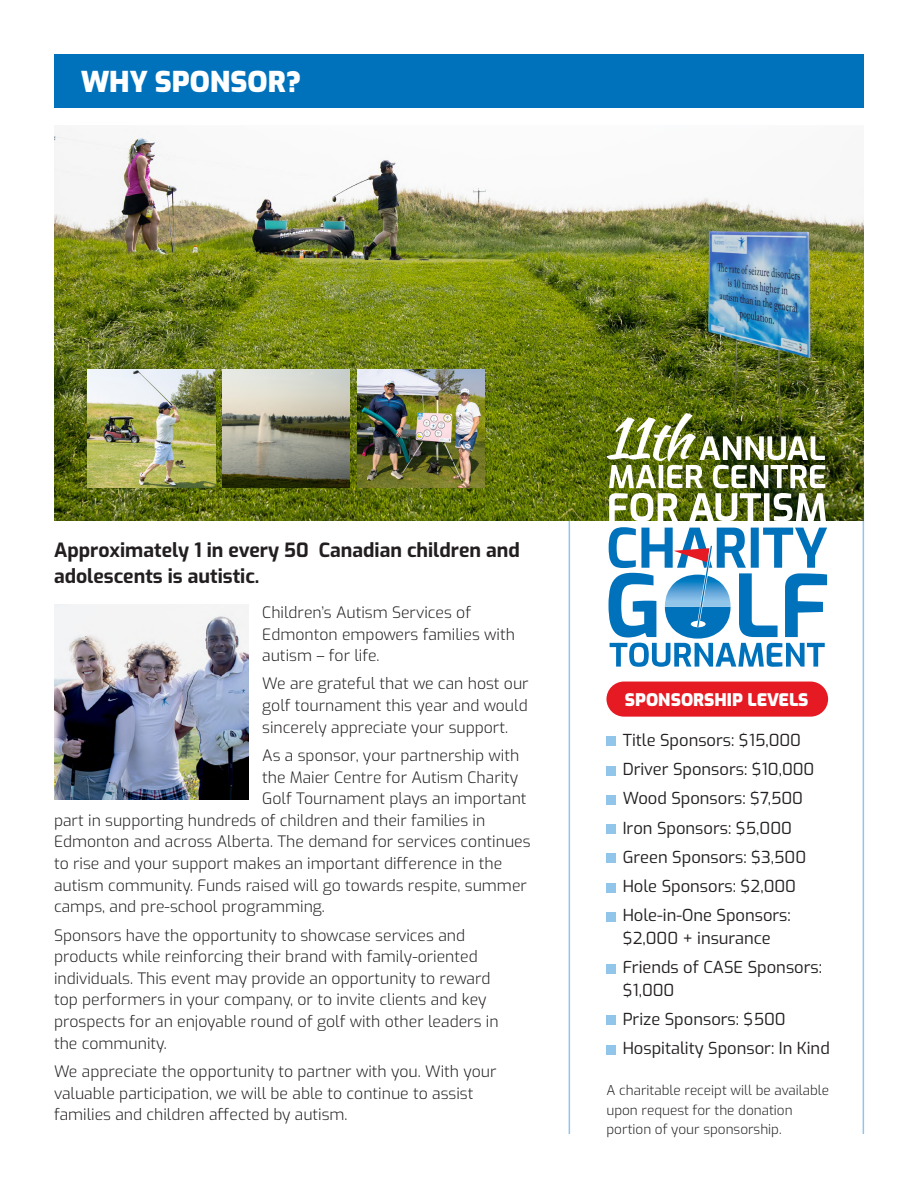
<style>
.page{position:relative;width:918px;height:1188px;background:#fff}
.page>*{position:absolute;margin:0;border:0;box-sizing:border-box;transform-origin:0 0}
.t1{font:900 28.5px "Exo";color:#fff}
.t2{font:700 19.5px/25.5px "Exo";color:#231f20}
.t3{font:900 17.25px "Exo";color:#fff}
.t4{font:16.5px/22.5px "Exo";color:#231f20}
.t5{font:300 15.75px/21.6px "Exo";color:#231f20}
.t6{font:300 13.5px/19.5px "Exo";color:#231f20}
</style>
<div class="page">
<hr style="left:569px;top:502px;width:1px;height:632px;background:#92c5ea">
<hr style="left:863px;top:502px;width:1px;height:632px;background:#92c5ea">
<div style="left:606px;top:682px;width:222px;height:35px;background:#e51a23;border-radius:18px"></div>
<div style="left:606px;top:737px;width:10px;height:9px;background:#92c5ea"></div>
<div style="left:606px;top:766px;width:10px;height:9px;background:#92c5ea"></div>
<div style="left:606px;top:795px;width:10px;height:9px;background:#92c5ea"></div>
<div style="left:606px;top:824px;width:10px;height:10px;background:#92c5ea"></div>
<div style="left:606px;top:854px;width:10px;height:9px;background:#92c5ea"></div>
<div style="left:606px;top:883px;width:10px;height:9px;background:#92c5ea"></div>
<div style="left:606px;top:912px;width:10px;height:9px;background:#92c5ea"></div>
<div style="left:606px;top:964px;width:10px;height:9px;background:#92c5ea"></div>
<div style="left:606px;top:1016px;width:10px;height:9px;background:#92c5ea"></div>
<div style="left:606px;top:1045px;width:10px;height:9px;background:#92c5ea"></div>
<img style="left:54px;top:132px;width:810px;height:388px">
<div style="left:54px;top:54px;width:810px;height:54px;background:#0072bc"></div>
<img style="left:54px;top:605px;width:195px;height:195px">
<svg style="left:609px;top:527px;width:218px;height:140px"></svg>
<img style="left:606px;top:413px;width:220px;height:108px">
<img style="left:88px;top:369px;width:127px;height:118px">
<img style="left:222px;top:369px;width:128px;height:118px">
<img style="left:357px;top:369px;width:128px;height:118px">
<p class="t1" style="left:81px;top:60px;width:222px">WHY SPONSOR?</p>
<p class="t2" style="left:54px;top:536px;width:467px">Approximately 1 in every 50 Canadian children and adolescents is autistic.</p>
<p class="t5" style="left:262px;top:601px;width:254px">Children’s Autism Services of<br>Edmonton empowers families with autism – for life.</p>
<p class="t5" style="left:262px;top:672px;width:268px;text-align:justify">We are grateful that we can host our golf tournament this year and would sincerely appreciate your support.</p>
<p class="t5" style="left:262px;top:744px;width:259px">As a sponsor, your partnership with</p>
<p class="t5" style="left:262px;top:765px;width:258px">the Maier Centre for Autism Charity</p>
<p class="t5" style="left:262px;top:787px;width:266px">Golf Tournament plays an important</p>
<p class="t5" style="left:54px;top:809px;width:433px">part in supporting hundreds of children and their families in</p>
<p class="t5" style="left:54px;top:830px;width:478px">Edmonton and across Alberta. The demand for services continues</p>
<p class="t5" style="left:54px;top:852px;width:450px">to rise and your support makes an important difference in the</p>
<p class="t5" style="left:54px;top:873px;width:474px">autism community. Funds raised will go towards respite, summer</p>
<p class="t5" style="left:54px;top:895px;width:272px">camps, and pre-school programming.</p>
<p class="t5" style="left:54px;top:923px;width:446px">Sponsors have the opportunity to showcase services and products while reinforcing their brand with family-oriented individuals. This event may provide an opportunity to reward top performers in your company, or to invite clients and key prospects for an enjoyable round of golf with other leaders in the community.</p>
<p class="t5" style="left:54px;top:1060px;width:444px">We appreciate the opportunity to partner with you. With your valuable participation, we will be able to continue to assist families and children affected by autism.</p>
<p class="t3" style="left:625px;top:686px;width:185px">SPONSORSHIP LEVELS</p>
<p class="t4" style="left:623px;top:728px;width:180px">Title Sponsors: $15,000</p>
<p class="t4" style="left:623px;top:757px;width:193px">Driver Sponsors: $10,000</p>
<p class="t4" style="left:623px;top:786px;width:182px">Wood Sponsors: $7,500</p>
<p class="t4" style="left:623px;top:816px;width:171px">Iron Sponsors: $5,000</p>
<p class="t4" style="left:623px;top:845px;width:185px">Green Sponsors: $3,500</p>
<p class="t4" style="left:623px;top:874px;width:175px">Hole Sponsors: $2,000</p>
<p class="t4" style="left:623px;top:903px;width:170px">Hole-in-One Sponsors: $2,000 + insurance</p>
<p class="t4" style="left:623px;top:955px;width:201px">Friends of CASE Sponsors: $1,000</p>
<p class="t4" style="left:623px;top:1007px;width:165px">Prize Sponsors: $500</p>
<p class="t4" style="left:623px;top:1036px;width:209px">Hospitality Sponsor: In Kind</p>
<p class="t6" style="left:606px;top:1080px;width:224px">A charitable receipt will be available upon request for the donation portion of your sponsorship.</p>
</div>
